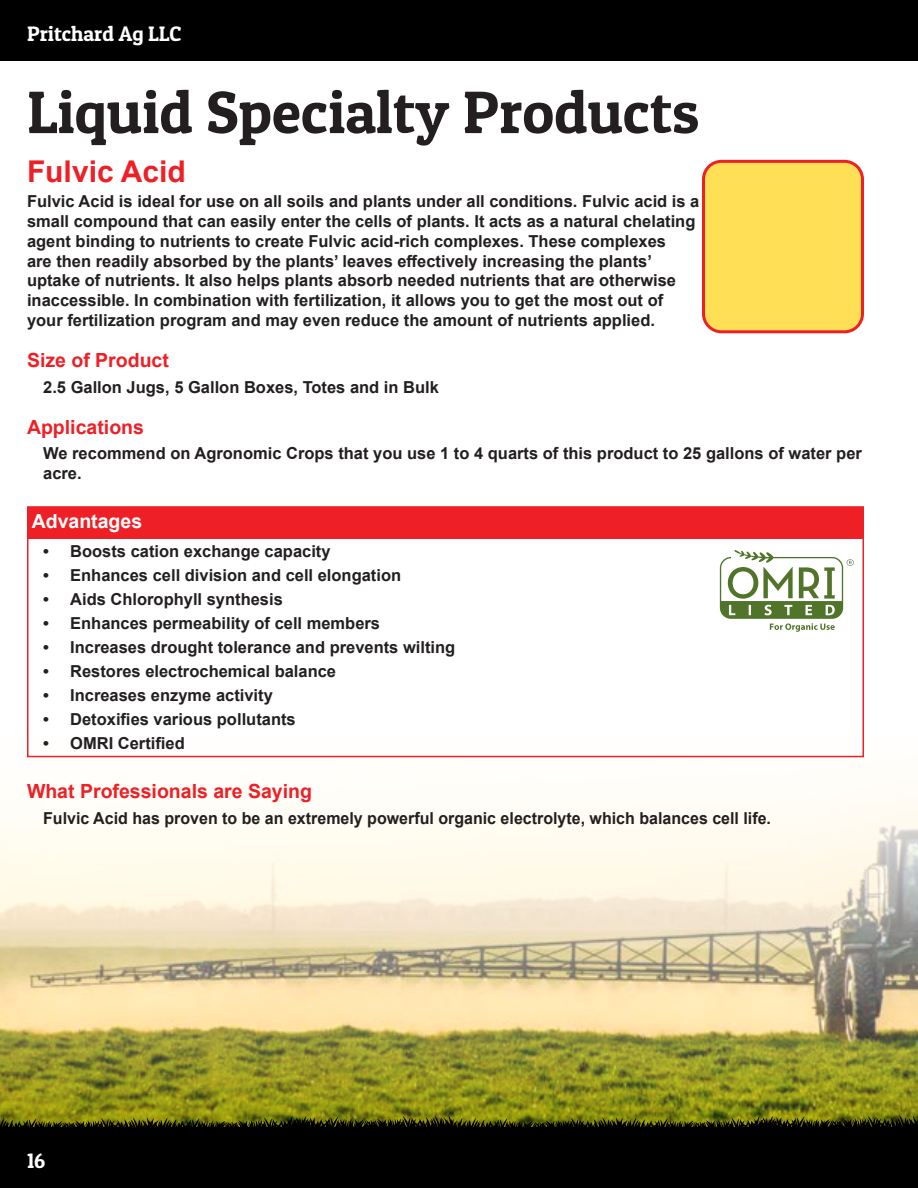
<style>
.page{position:relative;width:918px;height:1188px;background:#fff}
.page>*{position:absolute;margin:0;border:0;box-sizing:border-box;transform-origin:0 0}
.t1{font:60px "Patua One";color:#231f20}
.t2{font:700 30px "Arial";color:#ee2026}
.t3{font:21px "Patua One";color:#fff}
.t4{font:700 19.5px "Arial";color:#ee2026}
.t5{font:700 19.5px "Arial";color:#fff}
.t6{font:700 16.5px/19.8px "Arial";color:#231f20}
</style>
<div class="page">
<img style="left:0;top:757px;width:918px;height:359px">
<svg style="left:0;top:1116px;width:918px;height:11px;background:#4d5007"></svg>
<div style="left:0;top:0;width:918px;height:61px;background:#000"></div>
<div style="left:0;top:1127px;width:918px;height:61px;background:#000"></div>
<div style="left:28px;top:507px;width:835px;height:31px;background:#ee2026"></div>
<div style="left:27px;top:506px;width:837px;height:251px;border:2px solid #ee2026"></div>
<div style="left:704px;top:161px;width:158px;height:171px;background:#ffdf55;border-radius:18px"></div>
<svg style="left:720px;top:550px;width:134px;height:82px"></svg>
<div style="left:702px;top:160px;width:162px;height:173px;border:3px solid #ee2026;border-radius:18px"></div>
<p class="t3" style="left:27px;top:20px;width:156px">Pritchard Ag LLC</p>
<p class="t1" style="left:27px;top:75px;width:674px">Liquid Specialty Products</p>
<p class="t2" style="left:27px;top:150px;width:160px">Fulvic Acid</p>
<p class="t6" style="left:27px;top:192px;width:674px">Fulvic Acid is ideal for use on all soils and plants under all conditions. Fulvic acid is a small compound that can easily enter the cells of plants. It acts as a natural chelating agent binding to nutrients to create Fulvic acid-rich complexes. These complexes<br>are then readily absorbed by the plants’ leaves effectively increasing the plants’ uptake of nutrients. It also helps plants absorb needed nutrients that are otherwise inaccessible. In combination with fertilization, it allows you to get the most out of your fertilization program and may even reduce the amount of nutrients applied.</p>
<p class="t4" style="left:27px;top:347px;width:143px">Size of Product</p>
<p class="t6" style="left:43px;top:377px;width:397px">2.5 Gallon Jugs, 5 Gallon Boxes, Totes and in Bulk</p>
<p class="t4" style="left:27px;top:413px;width:119px">Applications</p>
<p class="t6" style="left:43px;top:444px;width:820px">We recommend on Agronomic Crops that you use 1 to 4 quarts of this product to 25 gallons of water per acre.</p>
<p class="t5" style="left:32px;top:508px;width:112px">Advantages</p>
<p class="t6" style="left:43px;top:541px;width:289px">• Boosts cation exchange capacity</p>
<p class="t6" style="left:43px;top:565px;width:360px">• Enhances cell division and cell elongation</p>
<p class="t6" style="left:43px;top:589px;width:241px">• Aids Chlorophyll synthesis</p>
<p class="t6" style="left:43px;top:613px;width:338px">• Enhances permeability of cell members</p>
<p class="t6" style="left:43px;top:637px;width:414px">• Increases drought tolerance and prevents wilting</p>
<p class="t6" style="left:43px;top:661px;width:294px">• Restores electrochemical balance</p>
<p class="t6" style="left:43px;top:685px;width:231px">• Increases enzyme activity</p>
<p class="t6" style="left:43px;top:709px;width:254px">• Detoxifies various pollutants</p>
<p class="t6" style="left:43px;top:733px;width:143px">• OMRI Certified</p>
<p class="t4" style="left:27px;top:778px;width:287px">What Professionals are Saying</p>
<p class="t6" style="left:43px;top:808px;width:729px">Fulvic Acid has proven to be an extremely powerful organic electrolyte, which balances cell life.</p>
<p class="t3" style="left:27px;top:1147px;width:20px">16</p>
</div>
